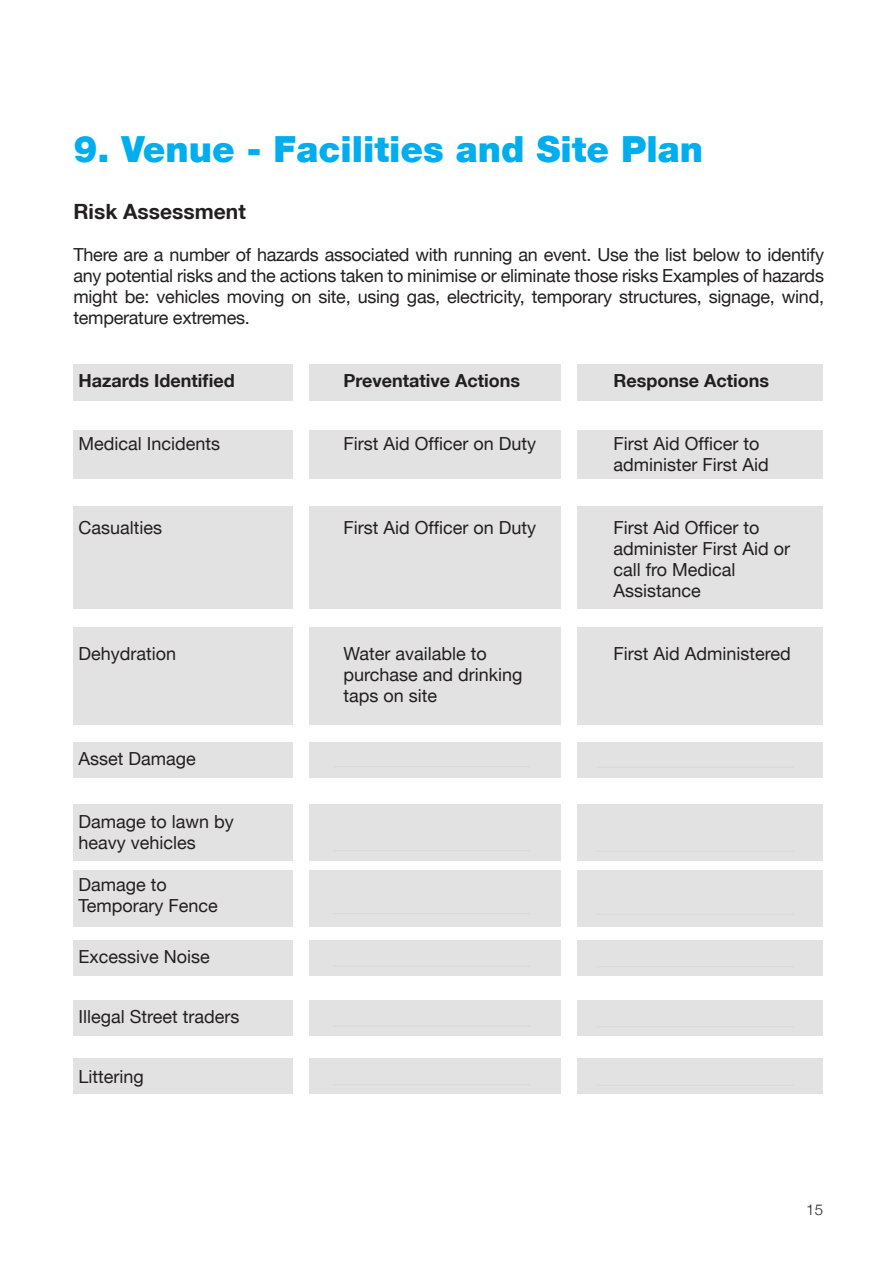
<style>
.page{position:relative;width:893px;height:1263px;background:#fff}
.page>*{position:absolute;margin:0;border:0;box-sizing:border-box;transform-origin:0 0}
.t1{font:900 36px "Helvetica Neue LT";color:#00aeef}
.t2{font:700 21px "Helvetica Neue LT";color:#231f20}
.t3{font:18px/21px "Helvetica Neue LT";color:#231f20;text-align:justify}
.t4{font:700 18px "Helvetica Neue LT";color:#231f20}
.t5{font:300 15px "Helvetica Neue";color:#231f20}
</style>
<div class="page">
<div style="left:73px;top:364px;width:749px;height:36px;background:#e2e2e2"></div>
<div style="left:73px;top:430px;width:749px;height:48px;background:#e2e2e2"></div>
<div style="left:73px;top:507px;width:749px;height:102px;background:#e2e2e2"></div>
<div style="left:73px;top:627px;width:749px;height:97px;background:#e2e2e2"></div>
<div style="left:73px;top:742px;width:749px;height:35px;background:#e2e2e2"></div>
<div style="left:73px;top:804px;width:749px;height:56px;background:#e2e2e2"></div>
<div style="left:73px;top:870px;width:749px;height:56px;background:#e2e2e2"></div>
<div style="left:73px;top:940px;width:749px;height:35px;background:#e2e2e2"></div>
<div style="left:73px;top:1000px;width:749px;height:35px;background:#e2e2e2"></div>
<div style="left:73px;top:1059px;width:749px;height:35px;background:#e2e2e2"></div>
<div style="left:562px;top:343px;width:15px;height:791px;background:#fff"></div>
<div style="left:293px;top:343px;width:16px;height:791px;background:#fff"></div>
<hr style="left:333px;top:766px;width:197px;height:1px;background:#231f20">
<hr style="left:597px;top:767px;width:197px;height:1px;background:#231f20">
<hr style="left:333px;top:850px;width:197px;height:1px;background:#231f20">
<hr style="left:597px;top:851px;width:197px;height:1px;background:#231f20">
<hr style="left:333px;top:913px;width:197px;height:1px;background:#231f20">
<hr style="left:597px;top:914px;width:197px;height:1px;background:#231f20">
<hr style="left:333px;top:966px;width:197px;height:1px;background:#231f20">
<hr style="left:597px;top:966px;width:197px;height:1px;background:#231f20">
<hr style="left:333px;top:1026px;width:197px;height:1px;background:#231f20">
<hr style="left:597px;top:1026px;width:197px;height:1px;background:#231f20">
<hr style="left:333px;top:1084px;width:197px;height:1px;background:#231f20">
<hr style="left:597px;top:1085px;width:197px;height:1px;background:#231f20">
<p class="t1" style="left:73px;top:128px;width:631px">9. Venue - Facilities and Site Plan</p>
<p class="t2" style="left:73px;top:199px;width:174px">Risk Assessment</p>
<p class="t3" style="left:73px;top:244px;width:752px">There are a number of hazards associated with running an event. Use the list below to identify any potential risks and the actions taken to minimise or eliminate those risks Examples of hazards might be: vehicles moving on site, using gas, electricity, temporary structures, signage, wind, temperature extremes.</p>
<p class="t4" style="left:78px;top:370px;width:158px">Hazards Identified</p>
<p class="t4" style="left:343px;top:370px;width:178px">Preventative Actions</p>
<p class="t4" style="left:613px;top:370px;width:157px">Response Actions</p>
<p class="t3" style="left:78px;top:433px;width:143px">Medical Incidents</p>
<p class="t3" style="left:343px;top:433px;width:194px">First Aid Officer on Duty</p>
<p class="t3" style="left:613px;top:433px;width:147px">First Aid Officer to</p>
<p class="t3" style="left:613px;top:454px;width:157px">administer First Aid</p>
<p class="t3" style="left:78px;top:517px;width:85px">Casualties</p>
<p class="t3" style="left:343px;top:517px;width:194px">First Aid Officer on Duty</p>
<p class="t3" style="left:613px;top:517px;width:147px">First Aid Officer to</p>
<p class="t3" style="left:613px;top:538px;width:178px">administer First Aid or</p>
<p class="t3" style="left:613px;top:559px;width:124px">call fro Medical</p>
<p class="t3" style="left:613px;top:580px;width:89px">Assistance</p>
<p class="t3" style="left:78px;top:643px;width:99px">Dehydration</p>
<p class="t3" style="left:343px;top:643px;width:145px">Water available to</p>
<p class="t3" style="left:613px;top:643px;width:179px">First Aid Administered</p>
<p class="t3" style="left:343px;top:664px;width:181px">purchase and drinking taps on site</p>
<p class="t3" style="left:78px;top:748px;width:119px">Asset Damage</p>
<p class="t3" style="left:78px;top:811px;width:157px">Damage to lawn by</p>
<p class="t3" style="left:78px;top:832px;width:119px">heavy vehicles</p>
<p class="t3" style="left:78px;top:874px;width:90px">Damage to</p>
<p class="t3" style="left:78px;top:895px;width:141px">Temporary Fence</p>
<p class="t3" style="left:78px;top:946px;width:133px">Excessive Noise</p>
<p class="t3" style="left:78px;top:1006px;width:162px">Illegal Street traders</p>
<p class="t3" style="left:78px;top:1066px;width:67px">Littering</p>
<p class="t5" style="left:806px;top:1200px;width:18px">15</p>
</div>
